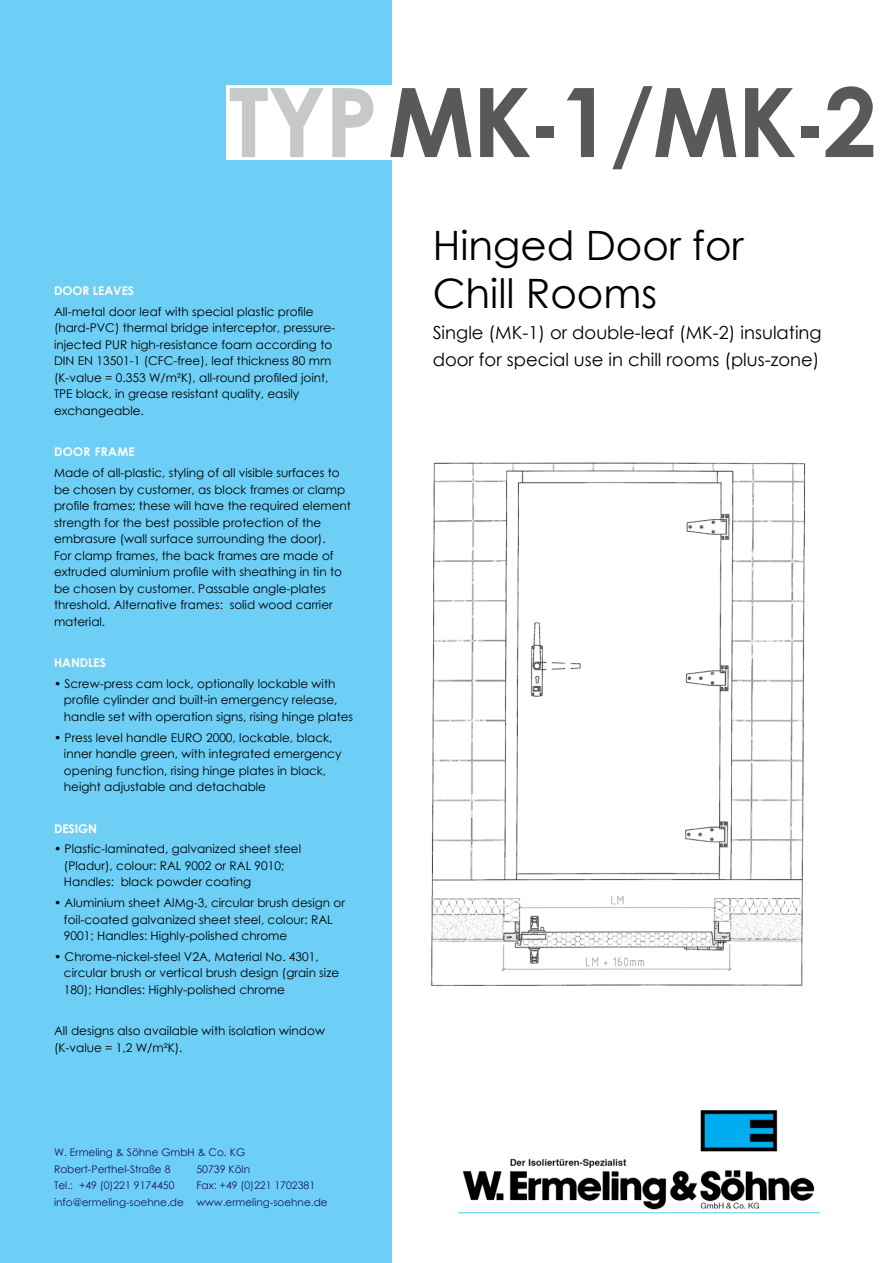
<style>
.page{position:relative;width:893px;height:1263px;background:#fff}
.page>*{position:absolute;margin:0;border:0;box-sizing:border-box;transform-origin:0 0}
.t1{font:700 96px "Century Gothic";letter-spacing:-.02em;color:#58595b}
.t2{font:40.5px/48px "Century Gothic";color:#000}
.t3{font:18px/27px "Century Gothic";color:#000}
.t4{font:12px/16.5px "Century Gothic";color:#000}
.t5{font:700 12px "Century Gothic";color:#fff}
.t6{font:700 12px "Century Gothic";letter-spacing:.03em;color:#fff}
.t7{font:10.5px/16.5px "Century Gothic";color:#1b1464}
.s1{color:#c7c8ca}
</style>
<div class="page">
<div style="left:0;top:0;width:391px;height:1263px;background:#6dcff6"></div>
<div style="left:226px;top:85px;width:651px;height:74px;background:#fff"></div>
<img style="left:458px;top:1109px;width:363px;height:105px">
<img style="left:431px;top:462px;width:375px;height:524px">
<h1 class="t1" style="left:229px;top:49px;width:650px"><span class="s1">TYP</span>MK-1/MK-2</h1>
<p class="t5" style="left:54px;top:281px;width:82px">DOOR LEAVES</p>
<p class="t4" style="left:54px;top:303px;width:283px">All-metal door leaf with special plastic profile (hard-PVC) thermal bridge interceptor, pressure&shy;injected PUR high-resistance foam according to DIN EN 13501-1 (CFC-free), leaf thickness 80 mm (K-value = 0.353 W/m²K), all-round profiled joint, TPE black, in grease resistant quality, easily exchangeable.</p>
<p class="t6" style="left:54px;top:443px;width:82px">DOOR FRAME</p>
<p class="t4" style="left:54px;top:464px;width:298px">Made of all-plastic, styling of all visible surfaces to be chosen by customer, as block frames or clamp profile frames; these will have the required element strength for the best possible protection of the embrasure (wall surface surrounding the door).<br>For clamp frames, the back frames are made of extruded aluminium profile with sheathing in tin to be chosen by customer. Passable angle-plates threshold. Alternative frames: solid wood carrier material.</p>
<p class="t5" style="left:54px;top:653px;width:54px">HANDLES</p>
<p class="t4" style="left:64px;top:675px;width:291px;text-indent:-10px">• Screw-press cam lock, optionally lockable with profile cylinder and built-in emergency release, handle set with operation signs, rising hinge plates</p>
<p class="t4" style="left:64px;top:729px;width:279px;text-indent:-10px">• Press level handle EURO 2000, lockable, black, inner handle green, with integrated emergency opening function, rising hinge plates in black, height adjustable and detachable</p>
<p class="t5" style="left:54px;top:819px;width:45px">DESIGN</p>
<p class="t4" style="left:64px;top:840px;width:239px;text-indent:-10px">• Plastic-laminated, galvanized sheet steel (Pladur), colour: RAL 9002 or RAL 9010;<br>Handles: black powder coating</p>
<p class="t4" style="left:64px;top:894px;width:283px;text-indent:-10px">• Aluminium sheet AlMg-3, circular brush design or foil-coated galvanized sheet steel, colour: RAL<br>9001; Handles: Highly-polished chrome</p>
<p class="t4" style="left:64px;top:948px;width:277px;text-indent:-10px">• Chrome-nickel-steel V2A, Material No. 4301, circular brush or vertical brush design (grain size<br>180); Handles: Highly-polished chrome</p>
<p class="t4" style="left:54px;top:1022px;width:272px">All designs also available with isolation window (K-value = 1,2 W/m²K).</p>
<p class="t7" style="left:54px;top:1144px;width:193px">W. Ermeling &amp; Söhne GmbH &amp; Co. KG<br>Robert-Perthel-Straße 8</p>
<p class="t7" style="left:196px;top:1160px;width:55px">50739 Köln</p>
<p class="t7" style="left:54px;top:1177px;width:122px">Tel.: +49 (0)221 9174450</p>
<p class="t7" style="left:54px;top:1177px;width:275px;text-indent:142px">Fax: +49 (0)221 1702381 info@ermeling-soehne.de www.ermeling-soehne.de</p>
<h2 class="t2" style="left:433px;top:221px;width:313px">Hinged Door for<br>Chill Rooms</h2>
<h3 class="t3" style="left:433px;top:319px;width:390px">Single (MK-1) or double-leaf (MK-2) insulating door for special use in chill rooms (plus-zone)</h3>
</div>
